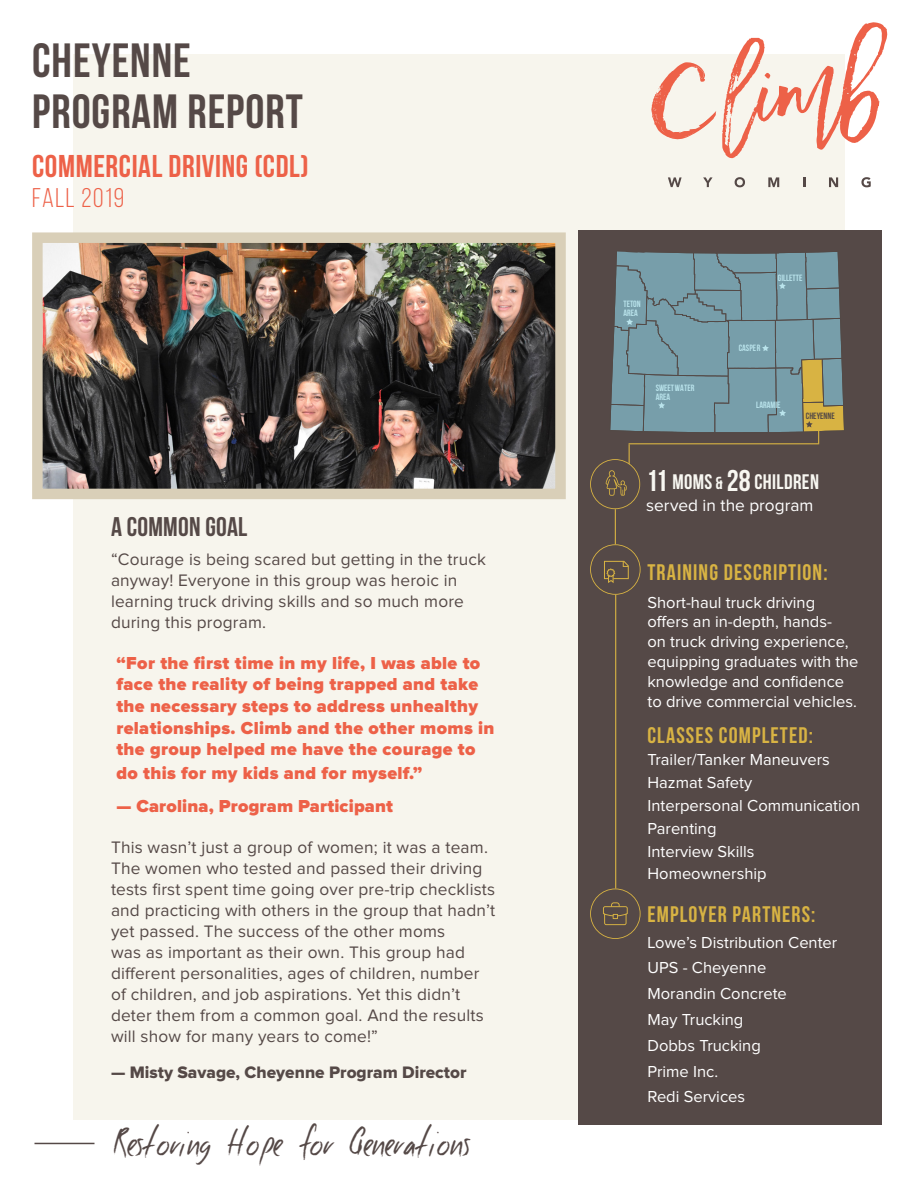
<style>
.page{position:relative;width:918px;height:1188px;background:#fff}
.page>*{position:absolute;margin:0;border:0;box-sizing:border-box;transform-origin:0 0}
.t1{font:700 48px/51px "Bebas Neue";letter-spacing:.02em;color:#554947}
.t2{font:38.55px "Good Foot";letter-spacing:-.05em;color:#554947}
.t3{font:700 31.5px "Bebas Neue";letter-spacing:.02em;color:#ed6148}
.t4{font:700 27px "Bebas Neue";letter-spacing:.01em;color:#554947}
.t5{font:27px "Bebas Neue";letter-spacing:.05em;color:#ed6148}
.t6{font:700 22.5px "Bebas Neue";letter-spacing:.05em;color:#d8b343}
.t7{font:700 21px "Bebas Neue";letter-spacing:.015em;color:#f8f7f1}
.t8{font:900 18px/21.6px "Proxima Nova";letter-spacing:.02em;color:#ed6148}
.t9{font:17.25px/21px "Proxima Nova";letter-spacing:.01em;color:#554947}
.t10{font:17.25px "Proxima Nova Extrabld";color:#554947}
.t11{font:17.25px "Proxima Nova";color:#fff}
.t12{font:16.5px/19.8px "Proxima Nova";color:#fff}
.t13{font:700 9.15px/9.1px "Bebas Neue";color:#b9e3eb}
.t14{font:700 9.15px "Bebas Neue";color:#534946}
.s1{font-size:30px}
.s2{font-size:17.55px}
</style>
<div class="page">
<div style="left:73px;top:54px;width:772px;height:1065px;background:#f7f5ed"></div>
<hr style="left:34px;top:1143px;width:60px;height:1px;background:#554947">
<svg style="left:651px;top:22px;width:237px;height:137px"></svg>
<svg style="left:668px;top:177px;width:14px;height:10px"></svg>
<svg style="left:703px;top:177px;width:10px;height:10px"></svg>
<svg style="left:735px;top:177px;width:10px;height:10px"></svg>
<svg style="left:768px;top:177px;width:11px;height:10px"></svg>
<svg style="left:803px;top:177px;width:2px;height:10px"></svg>
<svg style="left:829px;top:177px;width:9px;height:10px"></svg>
<svg style="left:861px;top:177px;width:10px;height:10px"></svg>
<div style="left:578px;top:231px;width:304px;height:894px;background:#554947"></div>
<svg style="left:590px;top:889px;width:51px;height:50px"></svg>
<svg style="left:590px;top:544px;width:51px;height:51px"></svg>
<hr style="left:615px;top:595px;width:1px;height:294px;background:#d8b343">
<hr style="left:615px;top:509px;width:1px;height:35px;background:#d8b343">
<svg style="left:590px;top:251px;width:254px;height:258px"></svg>
<img style="left:43px;top:243px;width:512px;height:245px">
<div style="left:32px;top:232px;width:534px;height:267px;border:10px solid #d9cfb8"></div>
<p class="t1" style="left:32px;top:34px;width:272px">CHEYENNE<br>PROGRAM REPORT</p>
<p class="t3" style="left:32px;top:148px;width:278px">COMMERCIAL DRIVING (CDL)</p>
<p class="t5" style="left:32px;top:184px;width:93px">fall 2019</p>
<p class="t4" style="left:111px;top:512px;width:138px">A COMMON GOAL</p>
<p class="t9" style="left:111px;top:549px;width:377px">“Courage is being scared but getting in the truck anyway! Everyone in this group was heroic in learning truck driving skills and so much more during this program.</p>
<p class="t8" style="left:116px;top:653px;width:380px">“For the first time in my life, I was able to face the reality of being trapped and take the necessary steps to address unhealthy relationships. Climb and the other moms in the group helped me have the courage to</p>
<p class="t8" style="left:116px;top:763px;width:307px">do this for my kids and for myself.”</p>
<p class="t8" style="left:116px;top:796px;width:278px">— Carolina, Program Participant</p>
<p class="t9" style="left:111px;top:837px;width:386px">This wasn’t just a group of women; it was a team.<br>The women who tested and passed their driving tests first spent time going over pre-trip checklists and practicing with others in the group that hadn’t yet passed. The success of the other moms<br>was as important as their own. This group had different personalities, ages of children, number of children, and job aspirations. Yet this didn’t deter them from a common goal. And the results will show for many years to come!”</p>
<p class="t10" style="left:111px;top:1064px;width:357px">— Misty Savage, Cheyenne Program Director</p>
<p class="t2" style="left:113px;top:1119px;width:359px">Restoring Hope for Generations</p>
<p class="t13" style="left:623px;top:299px;width:19px">TETON<br>AREA</p>
<p class="t13" style="left:656px;top:383px;width:40px">SWEETWATER<br>AREA</p>
<p class="t13" style="left:778px;top:273px;width:26px">GILLETTE</p>
<p class="t13" style="left:739px;top:343px;width:23px">CASPER</p>
<p class="t13" style="left:756px;top:400px;width:26px">LARAMIE</p>
<p class="t14" style="left:806px;top:411px;width:30px">CHEYENNE</p>
<p class="t7" style="left:646px;top:470px;width:174px"><span class="s1">11</span> MOMS <span class="s2">&amp;</span> <span class="s1">28</span> CHILDREN</p>
<p class="t11" style="left:646px;top:498px;width:169px">served in the program</p>
<p class="t6" style="left:647px;top:560px;width:182px">TRAINING DESCRIPTION:</p>
<p class="t12" style="left:647px;top:593px;width:213px">Short-haul truck driving offers an in-depth, hands-<br>on truck driving experience, equipping graduates with the knowledge and confidence to drive commercial vehicles.</p>
<p class="t6" style="left:647px;top:723px;width:167px">CLASSES COMPLETED:</p>
<p class="t12" style="left:647px;top:751px;width:184px">Trailer/Tanker Maneuvers</p>
<p class="t12" style="left:647px;top:774px;width:106px">Hazmat Safety</p>
<p class="t12" style="left:647px;top:796px;width:214px">Interpersonal Communication</p>
<p class="t12" style="left:647px;top:819px;width:71px">Parenting</p>
<p class="t12" style="left:647px;top:842px;width:109px">Interview Skills</p>
<p class="t12" style="left:647px;top:865px;width:121px">Homeownership</p>
<p class="t6" style="left:647px;top:902px;width:170px">EMPLOYER PARTNERS:</p>
<p class="t12" style="left:647px;top:933px;width:191px">Lowe’s Distribution Center</p>
<p class="t12" style="left:647px;top:959px;width:120px">UPS - Cheyenne</p>
<p class="t12" style="left:647px;top:985px;width:141px">Morandin Concrete</p>
<p class="t12" style="left:647px;top:1010px;width:97px">May Trucking</p>
<p class="t12" style="left:647px;top:1036px;width:115px">Dobbs Trucking</p>
<p class="t12" style="left:647px;top:1062px;width:72px">Prime Inc.</p>
<p class="t12" style="left:647px;top:1088px;width:99px">Redi Services</p>
</div>
